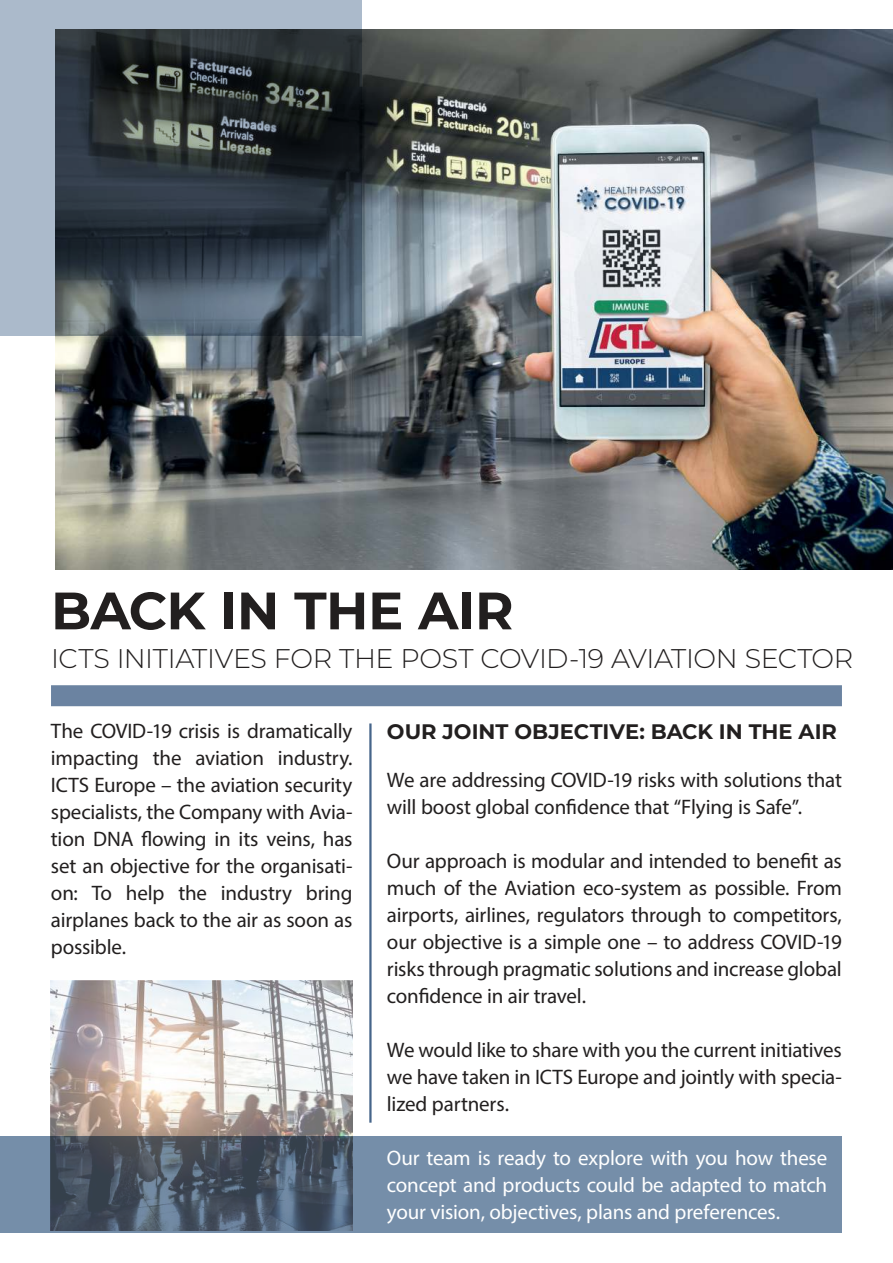
<style>
.page{position:relative;width:893px;height:1263px;background:#fff}
.page>*{position:absolute;margin:0;border:0;box-sizing:border-box;transform-origin:0 0}
.t1{font:700 52.5px "Montserrat";letter-spacing:-.01em;color:#221f1f}
.t2{font:300 27px "Montserrat";letter-spacing:-.015em;color:#221f1f}
.t3{font:21px/27px "Myriad Pro";letter-spacing:-.01em;color:#221f1f;text-align:justify}
.t4{font:21px/27px "Myriad Pro";letter-spacing:-.01em;color:#fff;text-align:justify}
.t5{font:700 21px "Montserrat";color:#221f1f}
</style>
<div class="page">
<hr style="left:369px;top:723px;width:3px;height:400px;background:#46658a">
<div style="left:51px;top:685px;width:791px;height:21px;background:#6b83a1"></div>
<img style="left:55px;top:30px;width:838px;height:540px">
<svg style="left:0;top:0;width:361px;height:336px;background:#4e5861"></svg>
<img style="left:51px;top:980px;width:302px;height:156px">
<svg style="left:0;top:1136px;width:842px;height:96px;background:#657990"></svg>
<h1 class="t1" style="left:51px;top:580px;width:464px">BACK IN THE AIR</h1>
<p class="t2" style="left:51px;top:646px;width:804px">ICTS INITIATIVES FOR THE POST COVID-19 AVIATION SECTOR</p>
<p class="t3" style="left:51px;top:719px;width:303px">The COVID-19 crisis is dramatically impacting the aviation industry.<br>ICTS Europe – the aviation security specialists, the Company with Avia&shy;tion DNA flowing in its veins, has set an objective for the organisati&shy;on: To help the industry bring airplanes back to the air as soon as possible.</p>
<p class="t5" style="left:387px;top:719px;width:452px">OUR JOINT OBJECTIVE: BACK IN THE AIR</p>
<p class="t3" style="left:387px;top:768px;width:456px">We are addressing COVID-19 risks with solutions that will boost global confidence that “Flying is Safe”.</p>
<p class="t3" style="left:387px;top:849px;width:456px">Our approach is modular and intended to benefit as much of the Aviation eco-system as possible. From airports, airlines, regulators through to competitors, our objective is a simple one – to address COVID-19 risks through pragmatic solutions and increase global confidence in air travel.</p>
<p class="t3" style="left:387px;top:1038px;width:456px">We would like to share with you the current initiatives we have taken in ICTS Europe and jointly with specia&shy;lized partners.</p>
<p class="t4" style="left:387px;top:1146px;width:442px">Our team is ready to explore with you how these concept and products could be adapted to match your vision, objectives, plans and preferences.</p>
</div>
